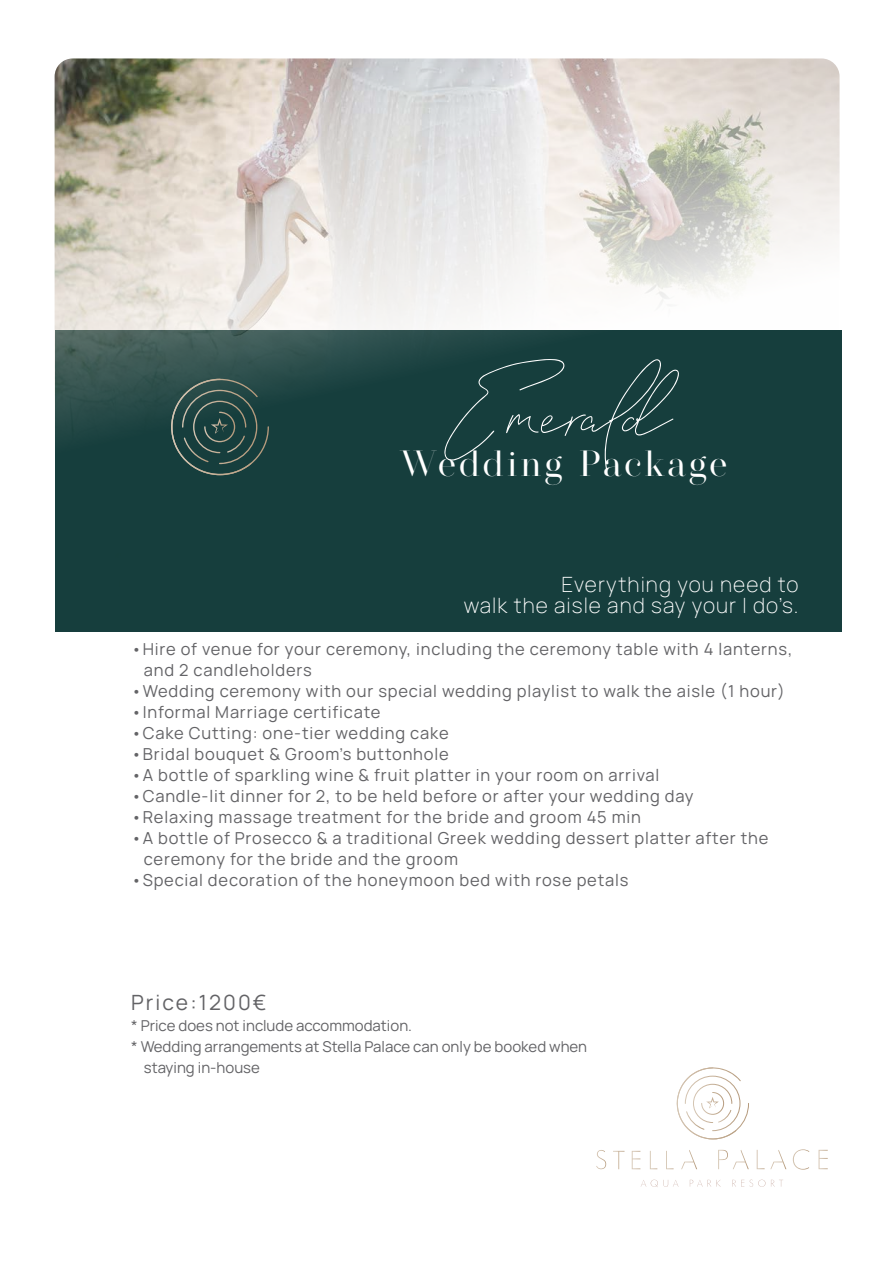
<style>
.page{position:relative;width:893px;height:1263px;background:#fff}
.page>*{position:absolute;margin:0;border:0;box-sizing:border-box;transform-origin:0 0}
.t1{font:72.9px "Blanc Seing";letter-spacing:-.025em;color:#fff}
.t2{font:36.45px "MADESAONARA";letter-spacing:.1em;color:#fff}
.t3{font:200 21px "Manrope";letter-spacing:.05em;color:#fff}
.t4{font:21px "Manrope";letter-spacing:.1em;color:#636366}
.t5{font:16.5px/21px "Manrope";letter-spacing:.05em;color:#636366}
.t6{font:15px/21px "Manrope";color:#636366}
</style>
<div class="page">
<div style="left:55px;top:330px;width:787px;height:301px;background:#163e3d"></div>
<img style="left:55px;top:58px;width:785px;height:418px">
<svg style="left:170px;top:374px;width:99px;height:101px"></svg>
<svg style="left:718px;top:1150px;width:31px;height:19px"></svg>
<svg style="left:681px;top:1150px;width:16px;height:19px"></svg>
<svg style="left:757px;top:1150px;width:29px;height:19px"></svg>
<svg style="left:793px;top:1149px;width:16px;height:21px"></svg>
<svg style="left:819px;top:1150px;width:9px;height:19px"></svg>
<svg style="left:596px;top:1150px;width:10px;height:19px"></svg>
<svg style="left:613px;top:1151px;width:11px;height:18px"></svg>
<svg style="left:632px;top:1151px;width:8px;height:18px"></svg>
<svg style="left:650px;top:1151px;width:7px;height:18px"></svg>
<svg style="left:666px;top:1151px;width:8px;height:18px"></svg>
<svg style="left:641px;top:1180px;width:37px;height:7px"></svg>
<svg style="left:690px;top:1180px;width:30px;height:6px"></svg>
<svg style="left:732px;top:1179px;width:33px;height:8px"></svg>
<svg style="left:771px;top:1180px;width:12px;height:6px"></svg>
<svg style="left:676px;top:1067px;width:73px;height:72px"></svg>
<p class="t1" style="left:460px;top:364px;width:209px">Emerald</p>
<p class="t2" style="left:400px;top:442px;width:328px">Wedding Package</p>
<p class="t3" style="left:561px;top:570px;width:239px">Everything you need to</p>
<p class="t3" style="left:464px;top:591px;width:336px">walk the aisle and say your I do’s.</p>
<p class="t5" style="left:144px;top:638px;width:650px;text-indent:-13px">•Hire of venue for your ceremony, including the ceremony table with 4 lanterns, and 2 candleholders</p>
<p class="t5" style="left:131px;top:680px;width:655px">•Wedding ceremony with our special wedding playlist to walk the aisle (1 hour)</p>
<p class="t5" style="left:131px;top:701px;width:251px">•Informal Marriage certificate</p>
<p class="t5" style="left:131px;top:722px;width:319px">•Cake Cutting: one-tier wedding cake</p>
<p class="t5" style="left:131px;top:743px;width:319px">•Bridal bouquet &amp; Groom’s buttonhole</p>
<p class="t5" style="left:131px;top:764px;width:530px">•A bottle of sparkling wine &amp; fruit platter in your room on arrival</p>
<p class="t5" style="left:131px;top:785px;width:564px">•Candle-lit dinner for 2, to be held before or after your wedding day</p>
<p class="t5" style="left:131px;top:806px;width:511px">•Relaxing massage treatment for the bride and groom 45 min</p>
<p class="t5" style="left:144px;top:827px;width:626px;text-indent:-13px">•A bottle of Prosecco &amp; a traditional Greek wedding dessert platter after the ceremony for the bride and the groom</p>
<p class="t5" style="left:131px;top:869px;width:499px">•Special decoration of the honeymoon bed with rose petals</p>
<p class="t4" style="left:131px;top:988px;width:137px">Price:1200€</p>
<p class="t6" style="left:131px;top:1015px;width:282px">* Price does not include accommodation.</p>
<p class="t6" style="left:144px;top:1036px;width:445px;text-indent:-13px">* Wedding arrangements at Stella Palace can only be booked when staying in-house</p>
</div>
